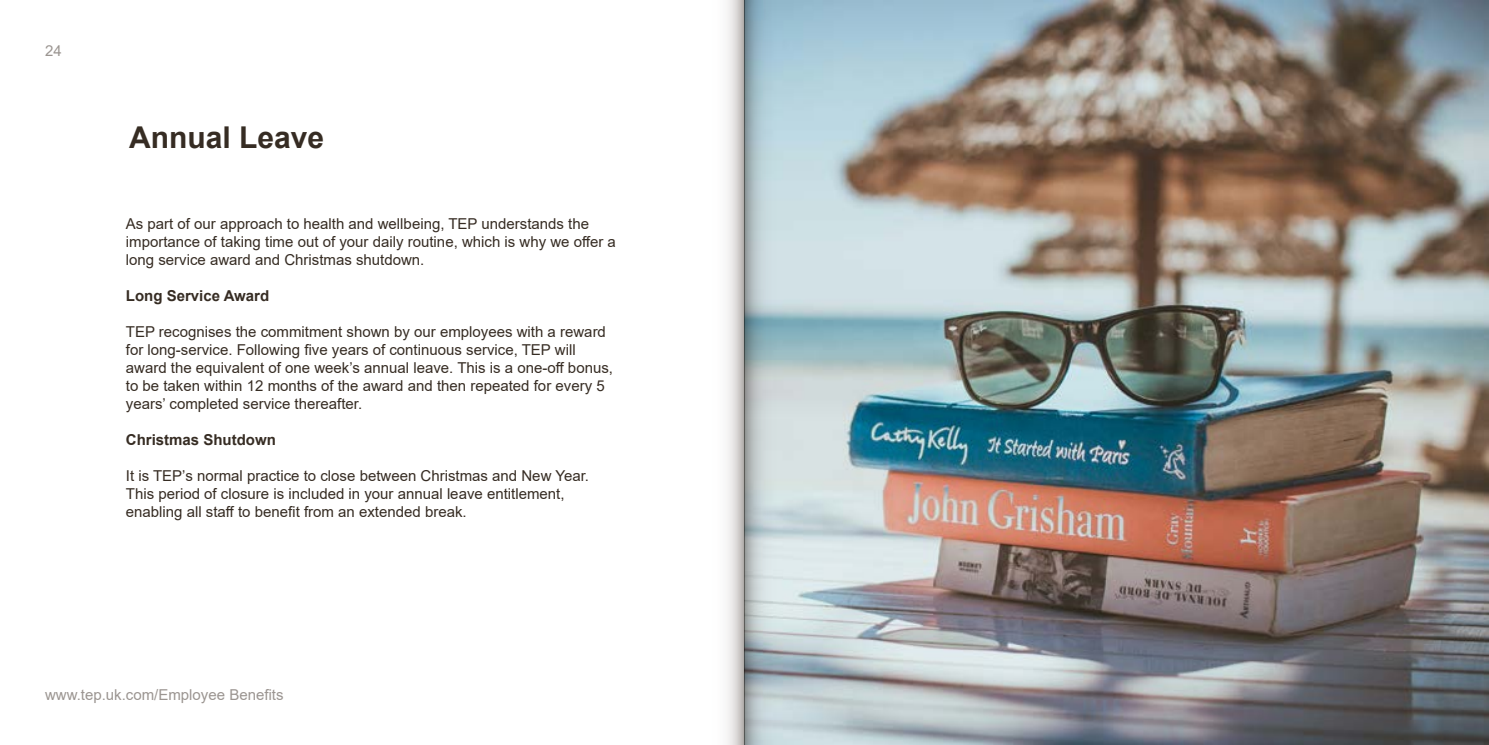
<style>
.page{position:relative;width:1489px;height:745px;background:#fff}
.page>*{position:absolute;margin:0;border:0;box-sizing:border-box;transform-origin:0 0}
.t1{font:700 30px "Arial";color:#362c23}
.t2{font:15px/18px "Arial";color:#362c23}
.t3{font:15px "Arial";color:#9b9591}
.t4{font:700 15px "Arial";color:#362c23}
</style>
<div class="page">
<img style="left:727px;top:0;width:761px;height:744px">
<img style="left:744px;top:0;width:58px;height:744px">
<p class="t3" style="left:45px;top:40px;width:18px">24</p>
<h1 class="t1" style="left:129px;top:116px;width:197px">Annual Leave</h1>
<p class="t2" style="left:126px;top:214px;width:491px">As part of our approach to health and wellbeing, TEP understands the importance of taking time out of your daily routine, which is why we offer a long service award and Christmas shutdown.</p>
<p class="t4" style="left:126px;top:285px;width:145px">Long Service Award</p>
<p class="t2" style="left:126px;top:322px;width:488px">TEP recognises the commitment shown by our employees with a reward for long-service. Following five years of continuous service, TEP will award the equivalent of one week’s annual leave. This is a one-off bonus, to be taken within 12 months of the award and then repeated for every 5 years’ completed service thereafter.</p>
<p class="t4" style="left:126px;top:429px;width:152px">Christmas Shutdown</p>
<p class="t2" style="left:126px;top:466px;width:465px">It is TEP’s normal practice to close between Christmas and New Year.<br>This period of closure is included in your annual leave entitlement, enabling all staff to benefit from an extended break.</p>
<p class="t3" style="left:45px;top:683px;width:240px">www.tep.uk.com/Employee Benefits</p>
</div>
